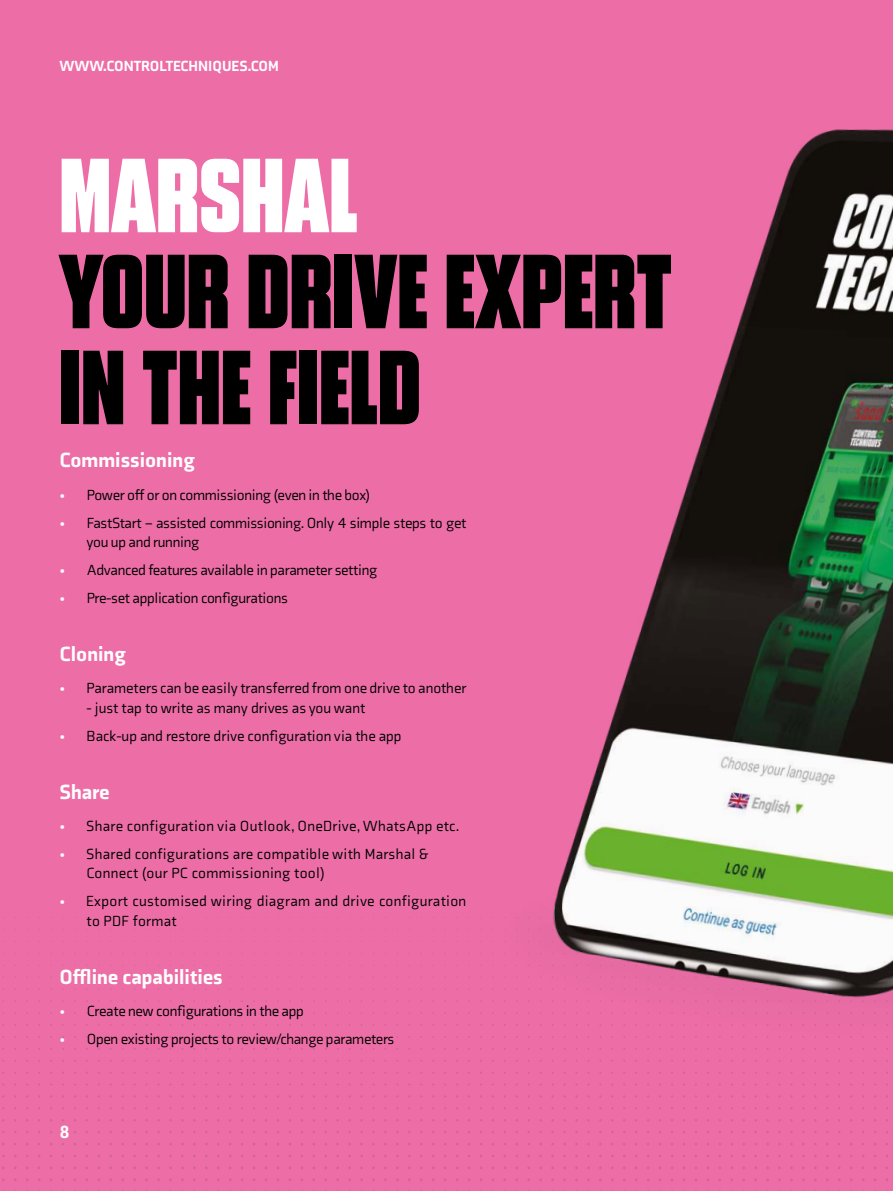
<style>
.page{position:relative;width:893px;height:1191px;background:#ed6ea7}
.page>*{position:absolute;margin:0;border:0;box-sizing:border-box;transform-origin:0 0}
.t1{font:105px/96px "Blunt Con";color:#000}
.t2{font:105px "Blunt Con";color:#fff}
.t3{font:900 21px "Axia";color:#fff}
.t4{font:900 18px "Axia";color:#fff}
.t5{font:15px/19.5px "Axia";letter-spacing:-.02em;color:#000}
.t6{font:15px/19.5px "Axia";letter-spacing:.02em;color:#000}
.t7{font:15px "Axia";color:#000}
.t8{font:900 15px "Axia";color:#fff}
.s1{color:#fff}
</style>
<div class="page">
<img style="left:421px;top:129px;width:472px;height:1004px">
<p class="t8" style="left:60px;top:56px;width:221px">WWW.CONTROLTECHNIQUES.COM</p>
<h1 class="t2" style="left:60px;top:148px;width:300px">MARSHAL</h1>
<h1 class="t1" style="left:60px;top:244px;width:614px">YOUR DRIVE EXPERT<br>IN THE FIELD</h1>
<h2 class="t3" style="left:60px;top:447px;width:137px">Commissioning</h2>
<p class="t5" style="left:60px;top:485px;width:313px"><span class="s1">•</span> Power off or on commissioning (even in the box)</p>
<p class="t5" style="left:87px;top:513px;width:381px;text-indent:-27px"><span class="s1">•</span> FastStart – assisted commissioning. Only 4 simple steps to get you up and running</p>
<p class="t5" style="left:60px;top:560px;width:319px"><span class="s1">•</span> Advanced features available in parameter setting</p>
<p class="t5" style="left:60px;top:588px;width:230px"><span class="s1">•</span> Pre-set application configurations</p>
<h2 class="t3" style="left:60px;top:641px;width:68px">Cloning</h2>
<p class="t7" style="left:60px;top:679px;width:408px"><span class="s1">•</span> Parameters can be easily transferred from one drive to another</p>
<p class="t7" style="left:87px;top:698px;width:280px">- just tap to write as many drives as you want</p>
<p class="t7" style="left:60px;top:726px;width:344px"><span class="s1">•</span> Back-up and restore drive configuration via the app</p>
<h2 class="t3" style="left:60px;top:778px;width:52px">Share</h2>
<p class="t6" style="left:60px;top:816px;width:401px"><span class="s1">•</span> Share configuration via Outlook, OneDrive, WhatsApp etc.</p>
<p class="t6" style="left:87px;top:844px;width:343px;text-indent:-27px"><span class="s1">•</span> Shared configurations are compatible with Marshal &amp;<br>Connect (our PC commissioning tool)</p>
<p class="t6" style="left:87px;top:891px;width:381px;text-indent:-27px"><span class="s1">•</span> Export customised wiring diagram and drive configuration to PDF format</p>
<h2 class="t3" style="left:60px;top:963px;width:165px">Offline capabilities</h2>
<p class="t5" style="left:60px;top:1001px;width:246px"><span class="s1">•</span> Create new configurations in the app</p>
<p class="t5" style="left:60px;top:1029px;width:336px"><span class="s1">•</span> Open existing projects to review/change parameters</p>
<p class="t4" style="left:60px;top:1121px;width:12px">8</p>
</div>
